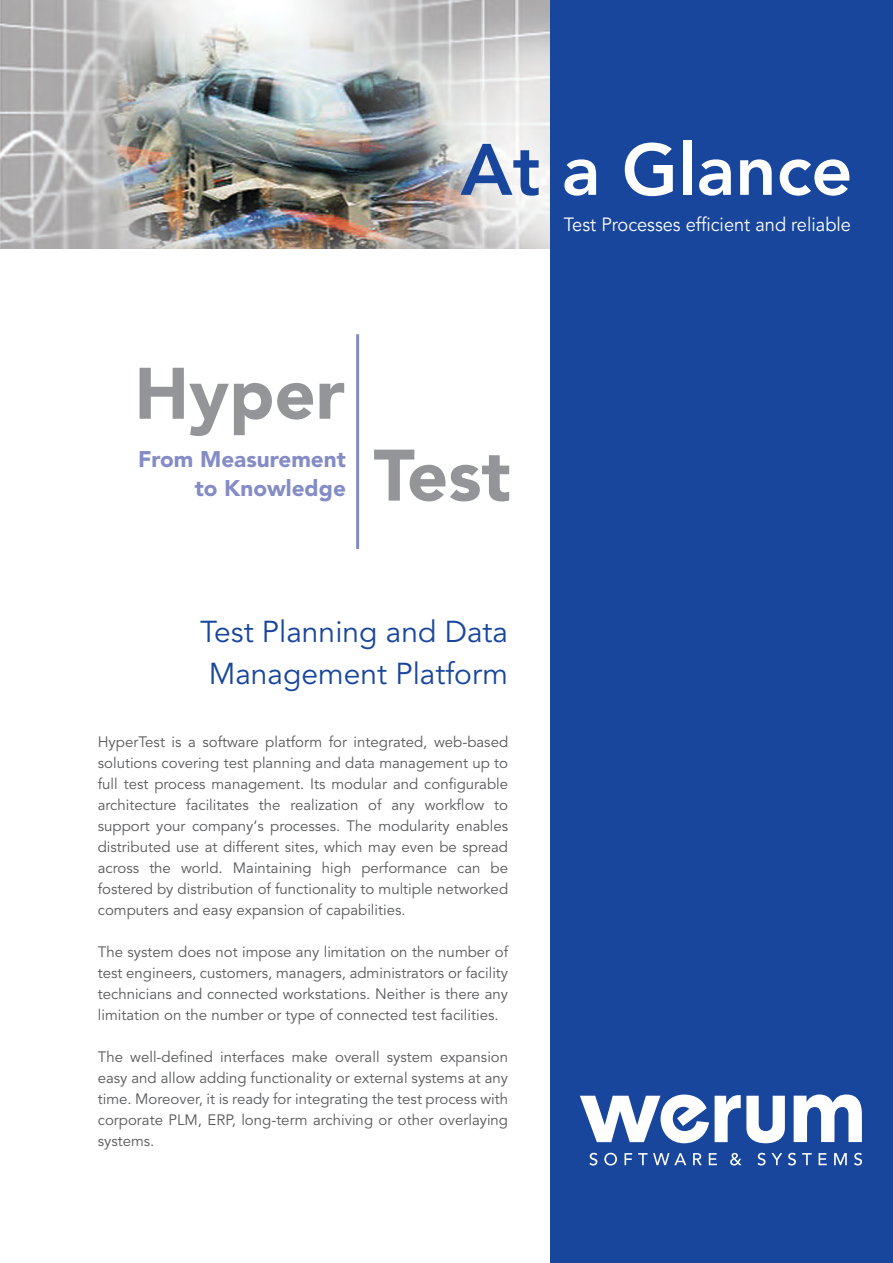
<style>
.page{position:relative;width:893px;height:1263px;background:#fff}
.page>*{position:absolute;margin:0;border:0;box-sizing:border-box;transform-origin:0 0}
.t1{font:900 72px "Avenir LT";color:#939598}
.t2{font:800 72px "Avenir";color:#fff}
.t3{font:30px/42px "Avenir";color:#18469d}
.t4{font:900 22.5px/28.5px "Avenir LT";color:#848cc5;text-align:right}
.t5{font:19.2px "Avenir 45";color:#fff;scale:.95 1}
.t6{font:15px/21px "Avenir";color:#57585a;text-align:justify}
.s1{color:#18469d}
</style>
<div class="page">
<img style="left:0;top:0;width:549px;height:249px">
<hr style="left:356px;top:334px;width:3px;height:215px;background:#848cc5">
<div style="left:551px;top:0;width:342px;height:1263px;background:#18469d"></div>
<svg style="left:580px;top:1094px;width:205px;height:49px"></svg>
<svg style="left:793px;top:1094px;width:69px;height:48px"></svg>
<svg style="left:589px;top:1153px;width:128px;height:12px"></svg>
<svg style="left:730px;top:1153px;width:12px;height:12px"></svg>
<svg style="left:757px;top:1153px;width:105px;height:12px"></svg>
<h1 class="t2" style="left:460px;top:127px;width:394px"><span class="s1">At</span> a Glance</h1>
<h1 class="t1" style="left:134px;top:350px;width:212px">Hyper</h1>
<h3 class="t4" style="left:138px;top:445px;width:209px">From Measurement to Knowledge</h3>
<h1 class="t1" style="left:374px;top:432px;width:139px">Test</h1>
<h2 class="t3" style="left:200px;top:612px;width:309px">Test Planning and Data<br>Management Platform</h2>
<p class="t6" style="left:98px;top:732px;width:412px">HyperTest is a software platform for integrated, web-based solutions covering test planning and data management up to full test process management. Its modular and configurable architecture facilitates the realization of any workflow to support your company‘s processes. The modularity enables distributed use at different sites, which may even be spread across the world. Maintaining high performance can be fostered by distribution of functionality to multiple networked computers and easy expansion of capabilities.</p>
<p class="t6" style="left:98px;top:942px;width:412px">The system does not impose any limitation on the number of test engineers, customers, managers, administrators or facility technicians and connected workstations. Neither is there any limitation on the number or type of connected test facilities.</p>
<p class="t6" style="left:98px;top:1047px;width:412px">The well-defined interfaces make overall system expansion easy and allow adding functionality or external systems at any time. Moreover, it is ready for integrating the test process with corporate PLM, ERP, long-term archiving or other overlaying systems.</p>
<p class="t5" style="left:564px;top:213px;width:304px">Test Processes efficient and reliable</p>
</div>
